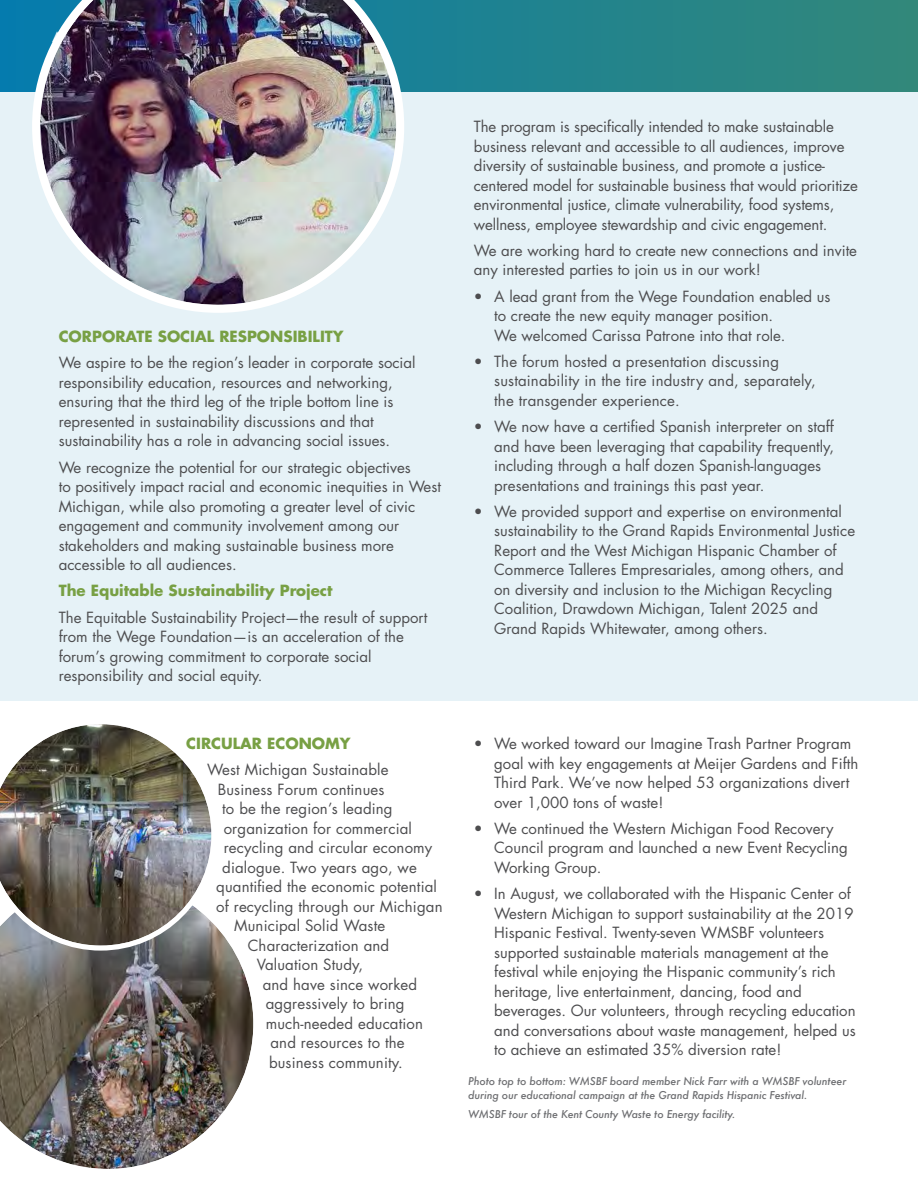
<style>
.page{position:relative;width:918px;height:1188px;background:#fff}
.page>*{position:absolute;margin:0;border:0;box-sizing:border-box;transform-origin:0 0}
.t1{font:15px/19.5px "Futura Std";color:#4d4d4f}
.t2{font:700 15px "Futura Std";color:#78a044}
.t3{font:italic 500 10.5px/13.5px "Futura";letter-spacing:-.01em;color:#6d6e71}
</style>
<div class="page">
<svg style="left:0;top:0;width:918px;height:92px;background:#23838a"></svg>
<div style="left:0;top:92px;width:918px;height:608px;background:#e6f2f7"></div>
<img style="left:32px;top:0;width:372px;height:313px">
<img style="left:0;top:927px;width:254px;height:242px">
<img style="left:0;top:724px;width:216px;height:227px">
<p class="t2" style="left:59px;top:326px;width:286px">CORPORATE SOCIAL RESPONSIBILITY</p>
<p class="t1" style="left:59px;top:353px;width:358px">We aspire to be the region’s leader in corporate social responsibility education, resources and networking, ensuring that the third leg of the triple bottom line is represented in sustainability discussions and that sustainability has a role in advancing social issues.</p>
<p class="t1" style="left:59px;top:457px;width:384px">We recognize the potential for our strategic objectives<br>to positively impact racial and economic inequities in West Michigan, while also promoting a greater level of civic engagement and community involvement among our stakeholders and making sustainable business more accessible to all audiences.</p>
<p class="t2" style="left:59px;top:581px;width:275px">The Equitable Sustainability Project</p>
<p class="t1" style="left:59px;top:607px;width:370px">The Equitable Sustainability Project—the result of support from the Wege Foundation—is an acceleration of the forum’s growing commitment to corporate social responsibility and social equity.</p>
<p class="t2" style="left:186px;top:733px;width:166px">CIRCULAR ECONOMY</p>
<p class="t1" style="left:207px;top:760px;width:183px">West Michigan Sustainable</p>
<p class="t1" style="left:218px;top:780px;width:168px">Business Forum continues</p>
<p class="t1" style="left:222px;top:799px;width:172px">to be the region’s leading</p>
<p class="t1" style="left:224px;top:819px;width:190px">organization for commercial</p>
<p class="t1" style="left:224px;top:838px;width:210px">recycling and circular economy</p>
<p class="t1" style="left:222px;top:858px;width:196px">dialogue. Two years ago, we</p>
<p class="t1" style="left:216px;top:877px;width:222px">quantified the economic potential</p>
<p class="t1" style="left:216px;top:897px;width:228px">of recycling through our Michigan</p>
<p class="t1" style="left:234px;top:916px;width:152px">Municipal Solid Waste</p>
<p class="t1" style="left:248px;top:936px;width:143px">Characterization and</p>
<p class="t1" style="left:257px;top:955px;width:108px">Valuation Study,</p>
<p class="t1" style="left:263px;top:975px;width:156px">and have since worked</p>
<p class="t1" style="left:266px;top:994px;width:140px">aggressively to bring</p>
<p class="t1" style="left:266px;top:1014px;width:159px">much-needed education</p>
<p class="t1" style="left:271px;top:1033px;width:136px">and resources to the</p>
<p class="t1" style="left:269px;top:1053px;width:135px">business community.</p>
<p class="t1" style="left:474px;top:117px;width:386px">The program is specifically intended to make sustainable business relevant and accessible to all audiences, improve diversity of sustainable business, and promote a justice&shy;centered model for sustainable business that would prioritize environmental justice, climate vulnerability, food systems, wellness, employee stewardship and civic engagement.</p>
<p class="t1" style="left:474px;top:241px;width:385px">We are working hard to create new connections and invite any interested parties to join us in our work!</p>
<p class="t1" style="left:494px;top:286px;width:338px;text-indent:-20px">• A lead grant from the Wege Foundation enabled us to create the new equity manager position.<br>We welcomed Carissa Patrone into that role.</p>
<p class="t1" style="left:494px;top:352px;width:323px;text-indent:-20px">• The forum hosted a presentation discussing sustainability in the tire industry and, separately, the transgender experience.</p>
<p class="t1" style="left:494px;top:417px;width:341px;text-indent:-20px">• We now have a certified Spanish interpreter on staff and have been leveraging that capability frequently, including through a half dozen Spanish-languages presentations and trainings this past year.</p>
<p class="t1" style="left:494px;top:502px;width:362px;text-indent:-20px">• We provided support and expertise on environmental sustainability to the Grand Rapids Environmental Justice Report and the West Michigan Hispanic Chamber of Commerce Talleres Empresariales, among others, and on diversity and inclusion to the Michigan Recycling Coalition, Drawdown Michigan, Talent 2025 and Grand Rapids Whitewater, among others.</p>
<p class="t1" style="left:494px;top:734px;width:366px;text-indent:-20px">• We worked toward our Imagine Trash Partner Program goal with key engagements at Meijer Gardens and Fifth Third Park. We’ve now helped 53 organizations divert over 1,000 tons of waste!</p>
<p class="t1" style="left:494px;top:819px;width:355px;text-indent:-20px">• We continued the Western Michigan Food Recovery<br>Council program and launched a new Event Recycling<br>Working Group.</p>
<p class="t1" style="left:494px;top:884px;width:363px;text-indent:-20px">• In August, we collaborated with the Hispanic Center of Western Michigan to support sustainability at the 2019<br>Hispanic Festival. Twenty-seven WMSBF volunteers supported sustainable materials management at the festival while enjoying the Hispanic community’s rich heritage, live entertainment, dancing, food and beverages. Our volunteers, through recycling education and conversations about waste management, helped us to achieve an estimated 35% diversion rate!</p>
<p class="t3" style="left:468px;top:1074px;width:380px">Photo top to bottom: WMSBF board member Nick Farr with a WMSBF volunteer during our educational campaign at the Grand Rapids Hispanic Festival.</p>
<p class="t3" style="left:468px;top:1107px;width:269px">WMSBF tour of the Kent County Waste to Energy facility.</p>
</div>
